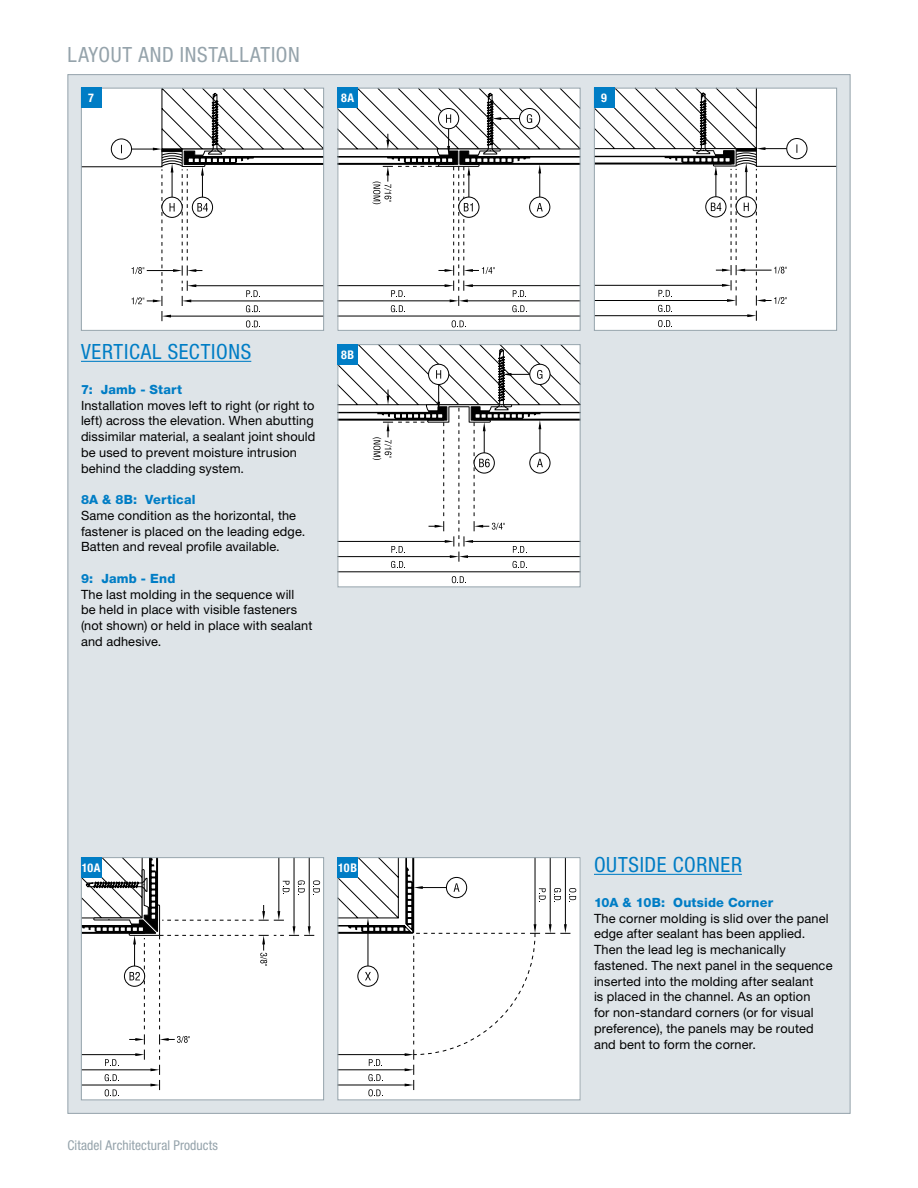
<style>
.page{position:relative;width:918px;height:1188px;background:#fff}
.page>*{position:absolute;margin:0;border:0;box-sizing:border-box;transform-origin:0 0}
.t1{font:condensed 21px "Helvetica Neue LT Std";letter-spacing:.03em;color:#007dc5}
.t2{font:condensed 21px "Helvetica Neue LT Std";letter-spacing:.03em;color:#95a3ab}
.t3{font:condensed 13.5px "Helvetica Neue LT Std";letter-spacing:.01em;color:#95a3ab}
.t4{font:12.75px/15.8px "Helvetica Neue LT Std";letter-spacing:.01em;color:#000}
.t5{font:800 12.75px "Helvetica Neue LT Std";letter-spacing:.015em;color:#007dc5}
.t6{font:700 condensed 12px "Helvetica Neue LT Std";letter-spacing:.045em;color:#fff}
</style>
<div class="page">
<div style="left:68px;top:74px;width:782px;height:1040px;background:#dee4e8;border:1px solid #95a3ab"></div>
<svg style="left:83px;top:90px;width:239px;height:238px;background:#efefef"></svg>
<svg style="left:596px;top:90px;width:239px;height:237px;background:#efefef"></svg>
<svg style="left:83px;top:859px;width:238px;height:237px;background:#eee"></svg>
<svg style="left:340px;top:859px;width:237px;height:237px;background:#f4f4f4"></svg>
<div style="left:338px;top:88px;width:242px;height:243px;background:#fff"></div>
<hr style="left:338px;top:316px;width:242px;height:1px;background:#000">
<svg style="left:452px;top:320px;width:14px;height:7px"></svg>
<svg style="left:340px;top:90px;width:238px;height:222px"></svg>
<div style="left:338px;top:344px;width:242px;height:243px;background:#fff"></div>
<hr style="left:338px;top:571px;width:242px;height:1px;background:#000">
<svg style="left:452px;top:576px;width:14px;height:7px"></svg>
<svg style="left:340px;top:346px;width:238px;height:222px"></svg>
<div style="left:81px;top:857px;width:243px;height:243px;border:1px solid #95a3ab"></div>
<div style="left:338px;top:857px;width:242px;height:243px;border:1px solid #95a3ab"></div>
<div style="left:81px;top:88px;width:243px;height:243px;border:1px solid #95a3ab"></div>
<div style="left:338px;top:88px;width:242px;height:243px;border:1px solid #95a3ab"></div>
<div style="left:594px;top:88px;width:243px;height:243px;border:1px solid #95a3ab"></div>
<div style="left:338px;top:344px;width:242px;height:243px;border:1px solid #95a3ab"></div>
<div style="left:338px;top:857px;width:20px;height:21px;background:#007dc5"></div>
<div style="left:81px;top:857px;width:20px;height:21px;background:#007dc5"></div>
<div style="left:338px;top:88px;width:20px;height:20px;background:#007dc5"></div>
<div style="left:81px;top:88px;width:20px;height:20px;background:#007dc5"></div>
<div style="left:594px;top:88px;width:20px;height:20px;background:#007dc5"></div>
<div style="left:338px;top:344px;width:20px;height:20px;background:#007dc5"></div>
<hr style="left:81px;top:361px;width:170px;height:1px;background:#007dc5">
<hr style="left:594px;top:874px;width:148px;height:1px;background:#007dc5">
<h1 class="t2" style="left:68px;top:43px;width:234px">LAYOUT AND INSTALLATION</h1>
<p class="t6" style="left:88px;top:91px;width:7px">7</p>
<p class="t6" style="left:341px;top:91px;width:15px">8A</p>
<p class="t6" style="left:601px;top:91px;width:7px">9</p>
<h1 class="t1" style="left:81px;top:340px;width:172px">VERTICAL SECTIONS</h1>
<p class="t5" style="left:81px;top:382px;width:103px">7: Jamb - Start</p>
<p class="t4" style="left:81px;top:397px;width:236px">Installation moves left to right (or right to left) across the elevation. When abutting dissimilar material, a sealant joint should be used to prevent moisture intrusion behind the cladding system.</p>
<p class="t5" style="left:81px;top:492px;width:116px">8A &amp; 8B: Vertical</p>
<p class="t4" style="left:81px;top:507px;width:226px">Same condition as the horizontal, the fastener is placed on the leading edge.<br>Batten and reveal profile available.</p>
<p class="t5" style="left:81px;top:571px;width:96px">9: Jamb - End</p>
<p class="t4" style="left:81px;top:586px;width:233px">The last molding in the sequence will<br>be held in place with visible fasteners (not shown) or held in place with sealant and adhesive.</p>
<p class="t6" style="left:341px;top:347px;width:14px">8B</p>
<p class="t6" style="left:82px;top:860px;width:20px">10A</p>
<p class="t6" style="left:338px;top:860px;width:20px">10B</p>
<p class="t3" style="left:68px;top:1138px;width:152px">Citadel Architectural Products</p>
<h1 class="t1" style="left:594px;top:853px;width:149px">OUTSIDE CORNER</h1>
<p class="t5" style="left:594px;top:895px;width:181px">10A &amp; 10B: Outside Corner</p>
<p class="t4" style="left:594px;top:910px;width:240px">The corner molding is slid over the panel edge after sealant has been applied.<br>Then the lead leg is mechanically fastened. The next panel in the sequence inserted into the molding after sealant<br>is placed in the channel. As an option<br>for non-standard corners (or for visual preference), the panels may be routed and bent to form the corner.</p>
</div>
